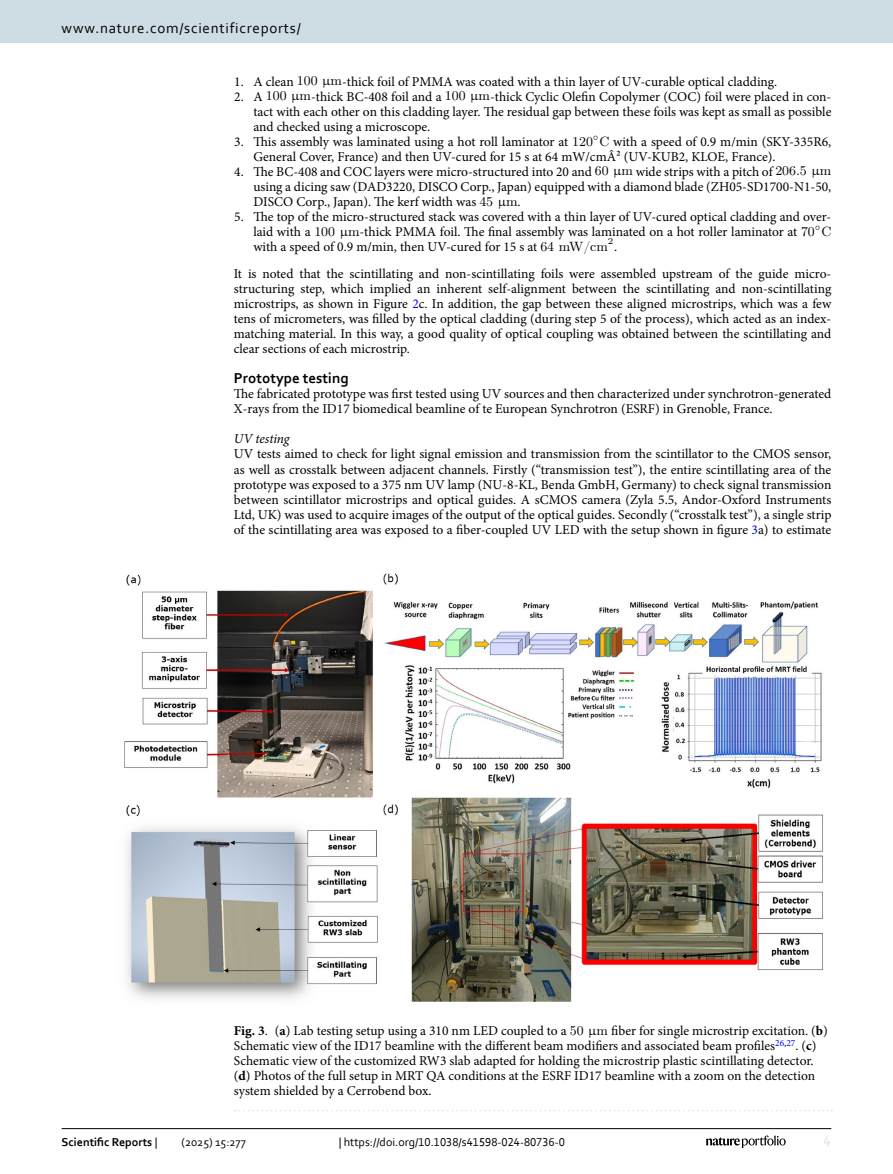
<style>
.page{position:relative;width:893px;height:1174px;background:#fff}
.page>*{position:absolute;margin:0;border:0;box-sizing:border-box;transform-origin:0 0}
.t1{font:15px "Corbel";letter-spacing:.05em;color:#000}
.Head_2{font:700 15px "Corbel";color:#000}
.t2{font:15px "Corbel";color:#d9e4eb}
.Body_Text{font:13.5px/15px "Minion Pro";color:#000;text-align:justify}
.Ordered_L1_1_1{font:13.5px/15px "Minion Pro";color:#000;text-align:justify}
.Figure_Caption{font:13.5px/15px "Minion Pro";color:#000}
.Head_3{font:italic 13.5px "Minion Pro";letter-spacing:-.01em;color:#000}
.t3{font:12px "Corbel";color:#000}
.t4{font:700 12px "Corbel";color:#000}
.t5{font:9px "LM Roman 6";color:#000}
.s1{font-family:"LM Roman 9"}
.s2{font-family:"EURM10"}
.s3{font-family:"SFRM0900"}
.s4{font-family:"LM Math Italic 9"}
.s5{color:#00f}
.s6{font-weight:700}
.s7{font-weight:400}
</style>
<div class="page">
<img style="left:124px;top:573px;width:699px;height:429px">
<svg style="left:235px;top:1110px;width:597px;height:1px"></svg>
<hr style="left:62px;top:1128px;width:769px;height:1px;background:#000">
<svg style="left:706px;top:1135px;width:80px;height:12px"></svg>
<div style="left:0;top:0;width:893px;height:43px;background:#cedde4"></div>
<p class="t1" style="left:62px;top:18px;width:241px">www.nature.com/scientificreports/</p>
<p class="Ordered_L1_1_1" style="left:234px;top:74px;width:545px">1. A clean <span class="s1">100</span> <span class="s2">µ</span><span class="s3">m</span>-thick foil of PMMA was coated with a thin layer of UV-curable optical cladding.</p>
<p class="Ordered_L1_1_1" style="left:253px;top:89px;width:580px;text-indent:-19px">2. A <span class="s1">100</span> <span class="s2">µ</span><span class="s3">m</span>-thick BC-408 foil and a <span class="s1">100</span> <span class="s2">µ</span><span class="s3">m</span>-thick Cyclic Olefin Copolymer (COC) foil were placed in con&shy;tact with each other on this cladding layer. The residual gap between these foils was kept as small as possible and checked using a microscope.</p>
<p class="Ordered_L1_1_1" style="left:253px;top:134px;width:579px;text-indent:-19px">3. This assembly was laminated using a hot roll laminator at <span class="s1">120</span>◦<span class="s3">C</span> with a speed of 0.9 m/min (SKY-335R6,<br>General Cover, France) and then UV-cured for 15 s at 64 mW/cmÂ² (UV-KUB2, KLOE, France).</p>
<p class="Ordered_L1_1_1" style="left:253px;top:164px;width:579px;text-indent:-19px">4. The BC-408 and COC layers were micro-structured into 20 and <span class="s1">60</span> <span class="s2">µ</span><span class="s3">m</span> wide strips with a pitch of <span class="s1">206</span><span class="s4">.</span><span class="s1">5</span> <span class="s2">µ</span><span class="s3">m </span>using a dicing saw (DAD3220, DISCO Corp., Japan) equipped with a diamond blade (ZH05-SD1700-N1-50, DISCO Corp., Japan). The kerf width was <span class="s1">45</span> <span class="s2">µ</span><span class="s3">m</span>.</p>
<p class="Ordered_L1_1_1" style="left:253px;top:209px;width:579px;text-indent:-19px">5. The top of the micro-structured stack was covered with a thin layer of UV-cured optical cladding and over&shy;laid with a <span class="s1">100</span> <span class="s2">µ</span><span class="s3">m</span>-thick PMMA foil. The final assembly was laminated on a hot roller laminator at <span class="s1">70</span>◦<span class="s3">C </span>with a speed of 0.9 m/min, then UV-cured for 15 s at <span class="s1">64</span> <span class="s3">mW/cm</span></p>
<p class="t5" style="left:608px;top:234px;width:7px">2</p>
<p class="Ordered_L1_1_1" style="left:614px;top:239px;width:5px">.</p>
<p class="Body_Text" style="left:234px;top:267px;width:599px">It is noted that the scintillating and non-scintillating foils were assembled upstream of the guide micro&shy;structuring step, which implied an inherent self-alignment between the scintillating and non-scintillating microstrips, as shown in Figure <span class="s5">2</span>c. In addition, the gap between these aligned microstrips, which was a few tens of micrometers, was filled by the optical cladding (during step 5 of the process), which acted as an index&shy;matching material. In this way, a good quality of optical coupling was obtained between the scintillating and clear sections of each microstrip.</p>
<p class="Head_2" style="left:234px;top:369px;width:116px">Prototype testing</p>
<p class="Body_Text" style="left:234px;top:387px;width:599px">The fabricated prototype was first tested using UV sources and then characterized under synchrotron-generated<br>X-rays from the ID17 biomedical beamline of te European Synchrotron (ESRF) in Grenoble, France.</p>
<p class="Head_3" style="left:234px;top:430px;width:57px">UV testing</p>
<p class="Body_Text" style="left:234px;top:447px;width:599px">UV tests aimed to check for light signal emission and transmission from the scintillator to the CMOS sensor, as well as crosstalk between adjacent channels. Firstly (“transmission test”), the entire scintillating area of the prototype was exposed to a 375 nm UV lamp (NU-8-KL, Benda GmbH, Germany) to check signal transmission between scintillator microstrips and optical guides. A sCMOS camera (Zyla 5.5, Andor-Oxford Instruments Ltd, UK) was used to acquire images of the output of the optical guides. Secondly (“crosstalk test”), a single strip of the scintillating area was exposed to a fiber-coupled UV LED with the setup shown in figure <span class="s5">3</span>a) to estimate</p>
<p class="Figure_Caption" style="left:234px;top:1023px;width:595px"><span class="s6">Fig. 3</span>. (<span class="s6">a</span>) Lab testing setup using a 310 nm LED coupled to a <span class="s1">50</span> <span class="s2">µ</span><span class="s3">m</span> fiber for single microstrip excitation. (<span class="s6">b</span>)<br>Schematic view of the ID17 beamline with the different beam modifiers and associated beam profiles<sup>26</sup><sup>,</sup><sup>27</sup>. (<span class="s6">c</span>)<br>Schematic view of the customized RW3 slab adapted for holding the microstrip plastic scintillating detector. (<span class="s6">d</span>) Photos of the full setup in MRT QA conditions at the ESRF ID17 beamline with a zoom on the detection system shielded by a Cerrobend box.</p>
<p class="t4" style="left:62px;top:1134px;width:97px">Scientific Reports <span class="s7">|</span></p>
<p class="t3" style="left:181px;top:1134px;width:66px">(2025) 15:277</p>
<p class="t3" style="left:339px;top:1134px;width:228px">| https://doi.org/10.1038/s41598-024-80736-0</p>
<p class="t2" style="left:824px;top:1132px;width:9px">4</p>
</div>
